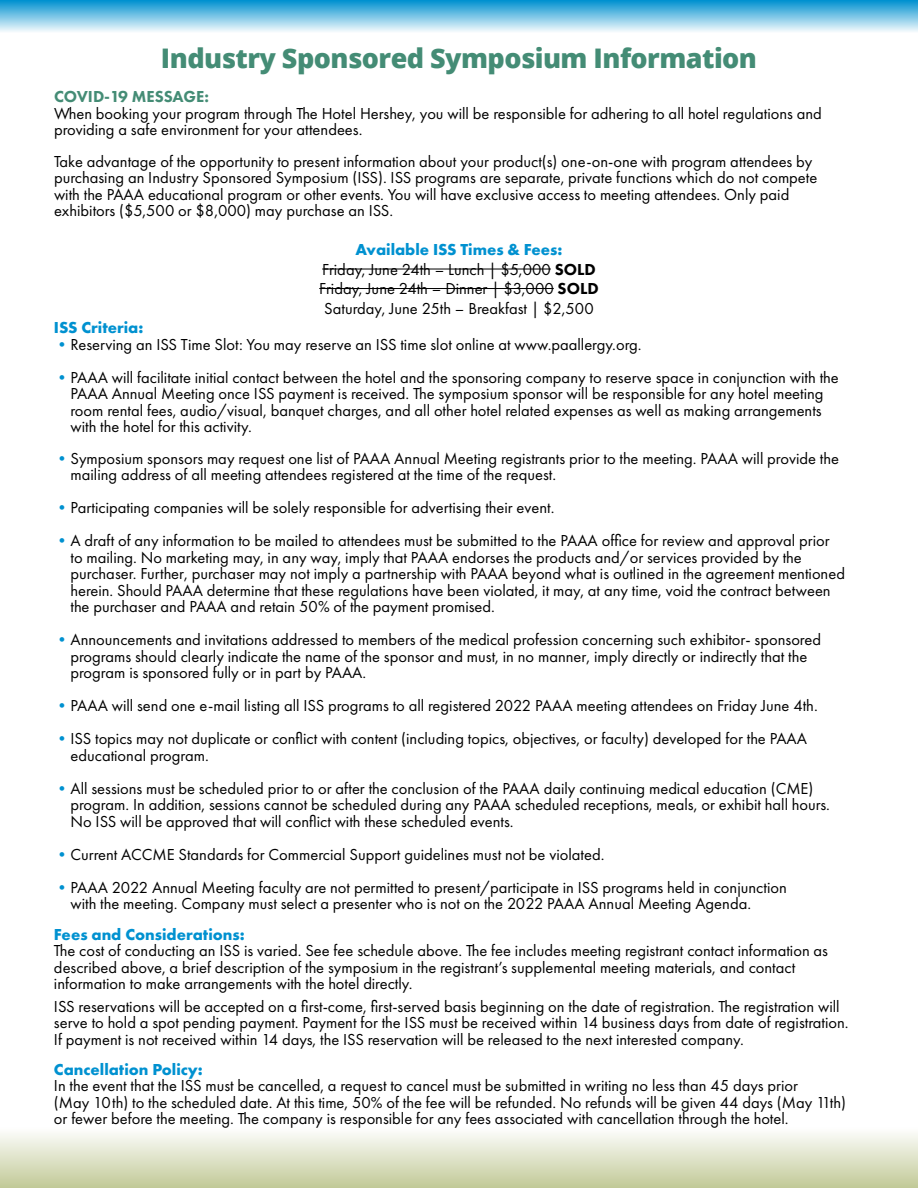
<style>
.page{position:relative;width:918px;height:1188px;background:#fff}
.page>*{position:absolute;margin:0;border:0;box-sizing:border-box;transform-origin:0 0}
.t1{font:800 27px "Open Sans";letter-spacing:-.02em;color:#448c75}
.t2{font:16.5px/16.5px "Futura PT";color:#000}
.t3{font:700 16.5px "Futura PT";color:#0091d0}
.t4{font:800 16.5px "Futura PT";color:#448c75}
.s1{font-weight:700;color:#0091d0}
.s2{font-weight:800}
.s3{color:#0091d0}
</style>
<div class="page">
<hr style="left:322px;top:269px;width:229px;height:1px;background:#000">
<hr style="left:319px;top:288px;width:235px;height:1px;background:#000">
<div style="left:0;top:1128px;width:918px;height:60px;background:linear-gradient(to bottom,#fefefd,#c3ca99)"></div>
<div style="left:0;top:0;width:918px;height:32px;background:linear-gradient(to bottom,#0090cf,#ebf6fb)"></div>
<h1 class="t1" style="left:161px;top:37px;width:598px">Industry Sponsored Symposium Information</h1>
<p class="t4" style="left:54px;top:86px;width:157px">COVID-19 MESSAGE:</p>
<p class="t2" style="left:54px;top:105px;width:769px">When booking your program through The Hotel Hershey, you will be responsible for adhering to all hotel regulations and providing a safe environment for your attendees.</p>
<p class="t2" style="left:54px;top:153px;width:765px">Take advantage of the opportunity to present information about your product(s) one-on-one with program attendees by purchasing an Industry Sponsored Symposium (ISS). ISS programs are separate, private functions which do not compete with the PAAA educational program or other events. You will have exclusive access to meeting attendees. Only paid exhibitors ($5,500 or $8,000) may purchase an ISS.</p>
<p class="t2" style="left:319px;top:240px;width:281px;line-height:19.5px;text-align:center"><span class="s1">Available ISS Times &amp; Fees:<br></span>Friday, June 24th – Lunch | $5,000 <span class="s2">SOLD </span>Friday, June 24th – Dinner | $3,000 <span class="s2">SOLD </span>Saturday, June 25th – Breakfast | $2,500</p>
<p class="t3" style="left:54px;top:317px;width:91px">ISS Criteria:</p>
<p class="t2" style="left:54px;top:336px;width:589px"><span class="s3">•</span>Reserving an ISS Time Slot: You may reserve an ISS time slot online at www.paallergy.org.</p>
<p class="t2" style="left:70px;top:369px;width:770px;text-indent:-16px"><span class="s3">•</span>PAAA will facilitate initial contact between the hotel and the sponsoring company to reserve space in conjunction with the PAAA Annual Meeting once ISS payment is received. The symposium sponsor will be responsible for any hotel meeting room rental fees, audio/visual, banquet charges, and all other hotel related expenses as well as making arrangements with the hotel for this activity.</p>
<p class="t2" style="left:70px;top:450px;width:770px;text-indent:-16px"><span class="s3">•</span>Symposium sponsors may request one list of PAAA Annual Meeting registrants prior to the meeting. PAAA will provide the mailing address of all meeting attendees registered at the time of the request.</p>
<p class="t2" style="left:54px;top:499px;width:502px"><span class="s3">•</span>Participating companies will be solely responsible for advertising their event.</p>
<p class="t2" style="left:70px;top:532px;width:776px;text-indent:-16px"><span class="s3">•</span>A draft of any information to be mailed to attendees must be submitted to the PAAA office for review and approval prior to mailing. No marketing may, in any way, imply that PAAA endorses the products and/or services provided by the purchaser. Further, purchaser may not imply a partnership with PAAA beyond what is outlined in the agreement mentioned herein. Should PAAA determine that these regulations have been violated, it may, at any time, void the contract between the purchaser and PAAA and retain 50% of the payment promised.</p>
<p class="t2" style="left:70px;top:631px;width:752px;text-indent:-16px"><span class="s3">•</span>Announcements and invitations addressed to members of the medical profession concerning such exhibitor- sponsored programs should clearly indicate the name of the sponsor and must, in no manner, imply directly or indirectly that the program is sponsored fully or in part by PAAA.</p>
<p class="t2" style="left:54px;top:697px;width:765px"><span class="s3">•</span>PAAA will send one e-mail listing all ISS programs to all registered 2022 PAAA meeting attendees on Friday June 4th.</p>
<p class="t2" style="left:70px;top:730px;width:738px;text-indent:-16px"><span class="s3">•</span>ISS topics may not duplicate or conflict with content (including topics, objectives, or faculty) developed for the PAAA educational program.</p>
<p class="t2" style="left:70px;top:780px;width:761px;text-indent:-16px"><span class="s3">•</span>All sessions must be scheduled prior to or after the conclusion of the PAAA daily continuing medical education (CME) program. In addition, sessions cannot be scheduled during any PAAA scheduled receptions, meals, or exhibit hall hours.<br>No ISS will be approved that will conflict with these scheduled events.</p>
<p class="t2" style="left:54px;top:846px;width:552px"><span class="s3">•</span>Current ACCME Standards for Commercial Support guidelines must not be violated.</p>
<p class="t2" style="left:70px;top:879px;width:718px;text-indent:-16px"><span class="s3">•</span>PAAA 2022 Annual Meeting faculty are not permitted to present/participate in ISS programs held in conjunction with the meeting. Company must select a presenter who is not on the 2022 PAAA Annual Meeting Agenda.</p>
<p class="t3" style="left:54px;top:923px;width:192px">Fees and Considerations:</p>
<p class="t2" style="left:54px;top:942px;width:776px">The cost of conducting an ISS is varied. See fee schedule above. The fee includes meeting registrant contact information as described above, a brief description of the symposium in the registrant’s supplemental meeting materials, and contact information to make arrangements with the hotel directly.</p>
<p class="t2" style="left:54px;top:998px;width:796px">ISS reservations will be accepted on a first-come, first-served basis beginning on the date of registration. The registration will serve to hold a spot pending payment. Payment for the ISS must be received within 14 business days from date of registration.<br>If payment is not received within 14 days, the ISS reservation will be released to the next interested company.</p>
<p class="t3" style="left:54px;top:1059px;width:150px">Cancellation Policy:</p>
<p class="t2" style="left:54px;top:1078px;width:793px">In the event that the ISS must be cancelled, a request to cancel must be submitted in writing no less than 45 days prior<br>(May 10th) to the scheduled date. At this time, 50% of the fee will be refunded. No refunds will be given 44 days (May 11th) or fewer before the meeting. The company is responsible for any fees associated with cancellation through the hotel.</p>
</div>
